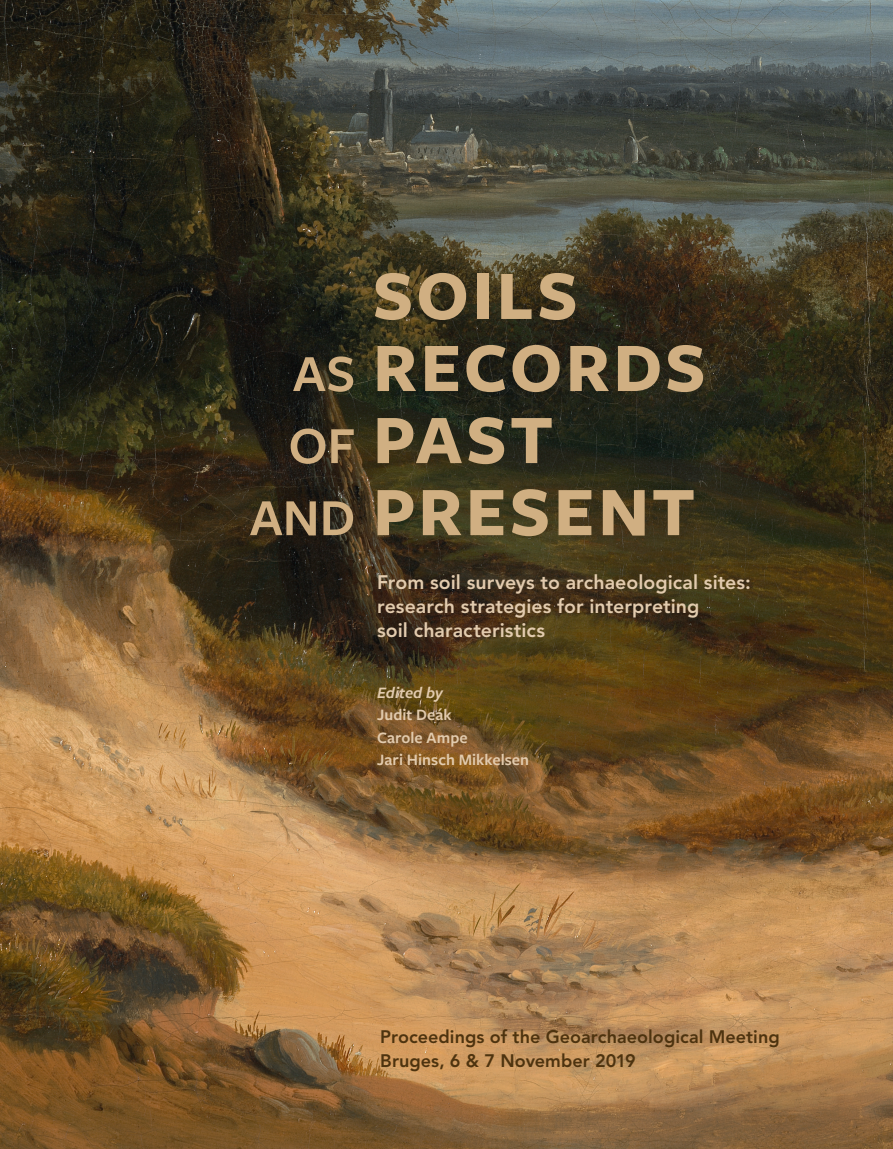
<style>
.page{position:relative;width:893px;height:1149px;background:#fff}
.page>*{position:absolute;margin:0;border:0;box-sizing:border-box;transform-origin:0 0}
.t1{font:700 72px "Freight Sans Pro";letter-spacing:.045em;color:#d0af82}
.t2{font:600 54px "Freight Sans Pro";letter-spacing:-.005em;color:#d0af82}
.t3{font:800 19.5px/24px "Avenir LT Std";color:#e2cbae}
.t4{font:800 18px/24px "Avenir LT Std";color:#4d330f}
.t5{font:600 16.5px "Freight Sans Pro";letter-spacing:.005em;color:#e2cbae}
.t6{font:italic 600 16.5px "Freight Sans Pro";color:#e2cbae}
</style>
<div class="page">
<img style="left:1px;top:0;width:892px;height:1148px">
<p class="t2" style="left:293px;top:336px;width:64px">AS</p>
<p class="t2" style="left:288px;top:408px;width:68px">OF</p>
<p class="t2" style="left:250px;top:480px;width:107px">AND</p>
<p class="t1" style="left:373px;top:246px;width:207px">SOILS</p>
<p class="t1" style="left:373px;top:318px;width:334px">RECORDS</p>
<p class="t1" style="left:373px;top:390px;width:182px">PAST</p>
<p class="t1" style="left:373px;top:462px;width:324px">PRESENT</p>
<p class="t3" style="left:377px;top:570px;width:375px">From soil surveys to archaeological sites: research strategies for interpreting<br>soil characteristics</p>
<p class="t6" style="left:377px;top:681px;width:67px">Edited by</p>
<p class="t5" style="left:377px;top:703px;width:76px">Judit Deák</p>
<p class="t5" style="left:377px;top:726px;width:92px">Carole Ampe</p>
<p class="t5" style="left:377px;top:748px;width:154px">Jari Hinsch Mikkelsen</p>
<p class="t4" style="left:380px;top:1024px;width:401px">Proceedings of the Geoarchaeological Meeting<br>Bruges, 6 &amp; 7 November 2019</p>
</div>
